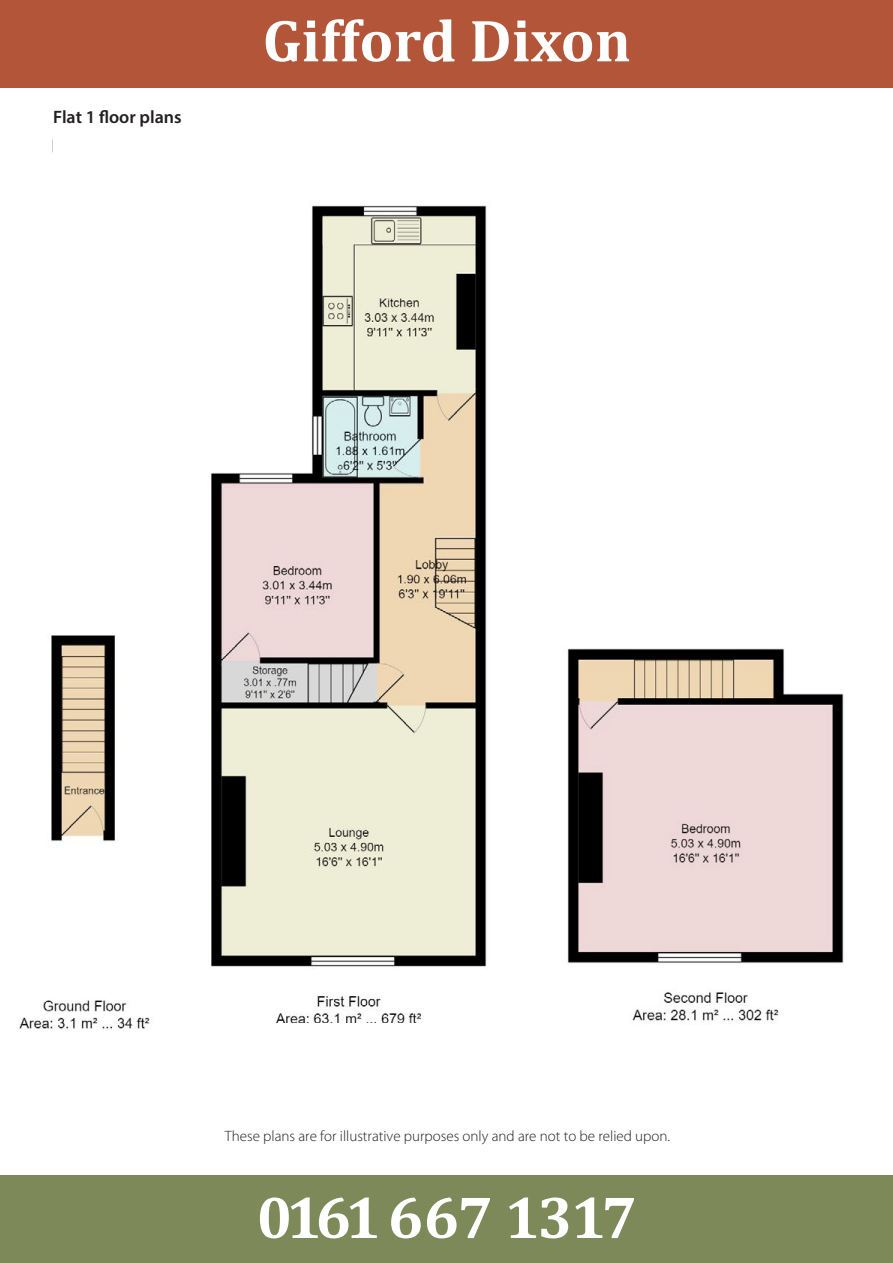
<style>
.page{position:relative;width:893px;height:1263px;background:#fff}
.page>*{position:absolute;margin:0;border:0;box-sizing:border-box;transform-origin:0 0}
.t1{font:700 60px "Cambria";letter-spacing:-.005em;color:#fff}
.t2{font:700 60px "Cambria";letter-spacing:-.06em;color:#fff}
.t3{font:600 18px "Myriad Pro";color:#231f20}
.t4{font:18px "Myriad Pro";color:#fff}
.t5{font:300 15px "Myriad Pro";color:#231f20}
</style>
<div class="page">
<div style="left:1px;top:1174px;width:892px;height:89px;background:#7e8959"></div>
<div style="left:1px;top:0;width:892px;height:89px;background:#b25538"></div>
<img style="left:19px;top:139px;width:468px;height:891px">
<div style="left:53px;top:88px;width:375px;height:73px;background:#fff"></div>
<div style="left:230px;top:1024px;width:492px;height:120px;background:#fff"></div>
<img style="left:567px;top:648px;width:277px;height:373px">
<p class="t3" style="left:53px;top:106px;width:130px">Flat 1 floor plans</p>
<h1 class="t1" style="left:263px;top:-2px;width:370px">Gifford Dixon</h1>
<p class="t4" style="left:439px;top:39px;width:17px">W</p>
<p class="t5" style="left:225px;top:1128px;width:447px">These plans are for illustrative purposes only and are not to be relied upon.</p>
<h1 class="t2" style="left:257px;top:1175px;width:382px">0161 667 1317</h1>
</div>
